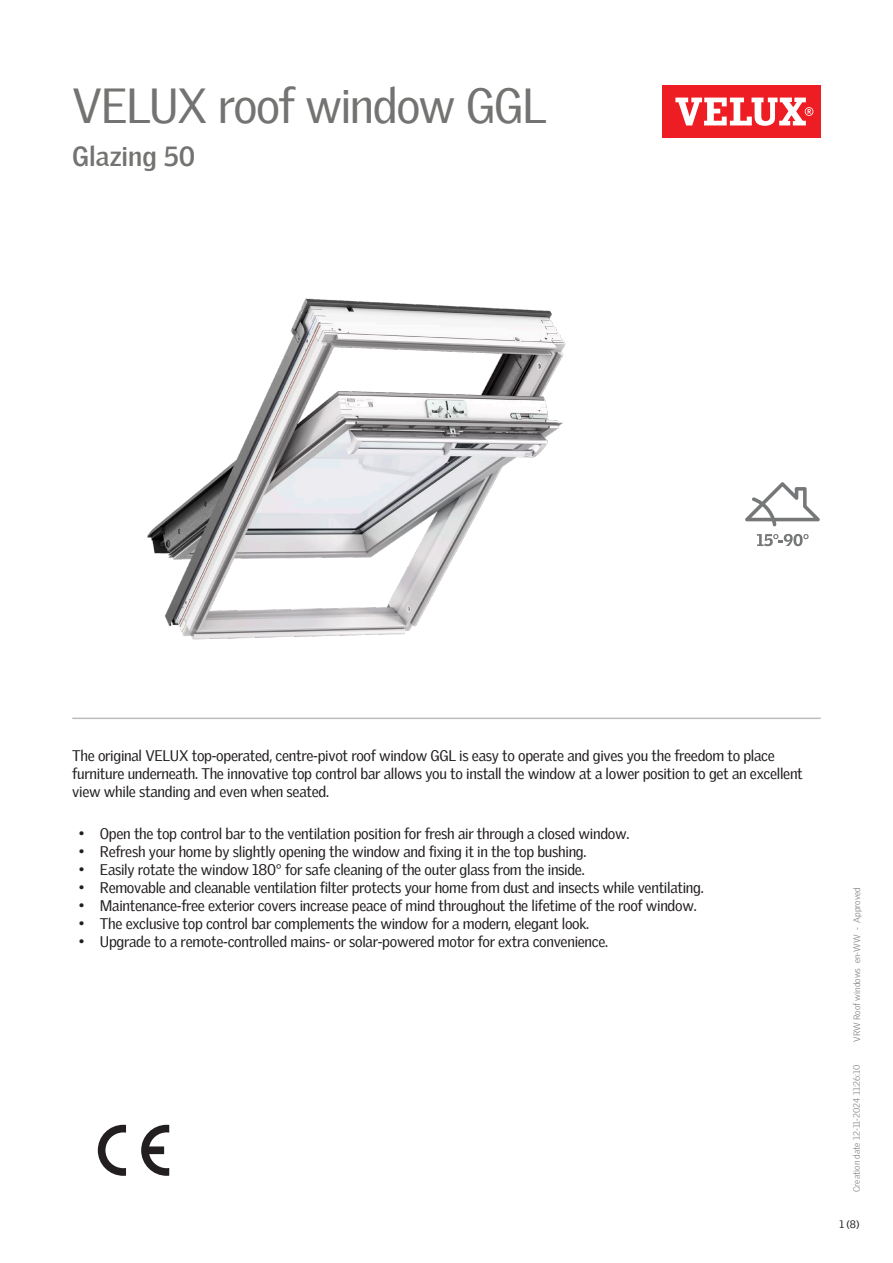
<style>
.page{position:relative;width:893px;height:1263px;background:#fff}
.page>*{position:absolute;margin:0;border:0;box-sizing:border-box;transform-origin:0 0}
.Headline{font:48px "Velux Gothic";letter-spacing:-.035em;color:#737371}
.t1{font:700 27px "Velux Gothic";color:#737371}
.Body_Regular{font:15px/18px "Velux Gothic";letter-spacing:-.02em;color:#231f20}
.t2{font:10.5px "Velux Gothic";color:#231f20}
.t3{font:300 9px "Velux Gothic";color:#7c7e81}
</style>
<div class="page">
<div style="left:662px;top:85px;width:159px;height:53px;background:#ee1d23"></div>
<svg style="left:675px;top:98px;width:138px;height:28px"></svg>
<hr style="left:72px;top:717px;width:749px;height:2px;background:#bcbdbb">
<svg style="left:745px;top:482px;width:75px;height:44px"></svg>
<svg style="left:757px;top:534px;width:52px;height:12px"></svg>
<svg style="left:141px;top:1125px;width:28px;height:51px"></svg>
<svg style="left:98px;top:1125px;width:28px;height:51px"></svg>
<img style="left:147px;top:298px;width:419px;height:342px">
<p class="Headline" style="left:72px;top:69px;width:476px">VELUX roof window GGL</p>
<p class="t1" style="left:72px;top:136px;width:124px">Glazing 50</p>
<p class="Body_Regular" style="left:72px;top:745px;width:732px">The original VELUX top-operated, centre-pivot roof window GGL is easy to operate and gives you the freedom to place furniture underneath. The innovative top control bar allows you to install the window at a lower position to get an excellent view while standing and even when seated.</p>
<p class="Body_Regular" style="left:79px;top:823px;width:552px">• Open the top control bar to the ventilation position for fresh air through a closed window.</p>
<p class="Body_Regular" style="left:79px;top:841px;width:509px">• Refresh your home by slightly opening the window and fixing it in the top bushing.</p>
<p class="Body_Regular" style="left:79px;top:859px;width:508px">• Easily rotate the window 180° for safe cleaning of the outer glass from the inside.</p>
<p class="Body_Regular" style="left:79px;top:877px;width:627px">• Removable and cleanable ventilation filter protects your home from dust and insects while ventilating.</p>
<p class="Body_Regular" style="left:79px;top:895px;width:619px">• Maintenance-free exterior covers increase peace of mind throughout the lifetime of the roof window.</p>
<p class="Body_Regular" style="left:79px;top:913px;width:512px">• The exclusive top control bar complements the window for a modern, elegant look.</p>
<p class="Body_Regular" style="left:79px;top:931px;width:531px">• Upgrade to a remote-controlled mains- or solar-powered motor for extra convenience.</p>
<p class="t3" style="left:850px;top:1042px;width:156px;rotate:-90deg">VRW Roof windows en-WW - Approved</p>
<p class="t3" style="left:850px;top:1192px;width:129px;rotate:-90deg">Creation date 12-11-2024 11:26:10</p>
<p class="t2" style="left:839px;top:1216px;width:22px">1 (8)</p>
</div>
